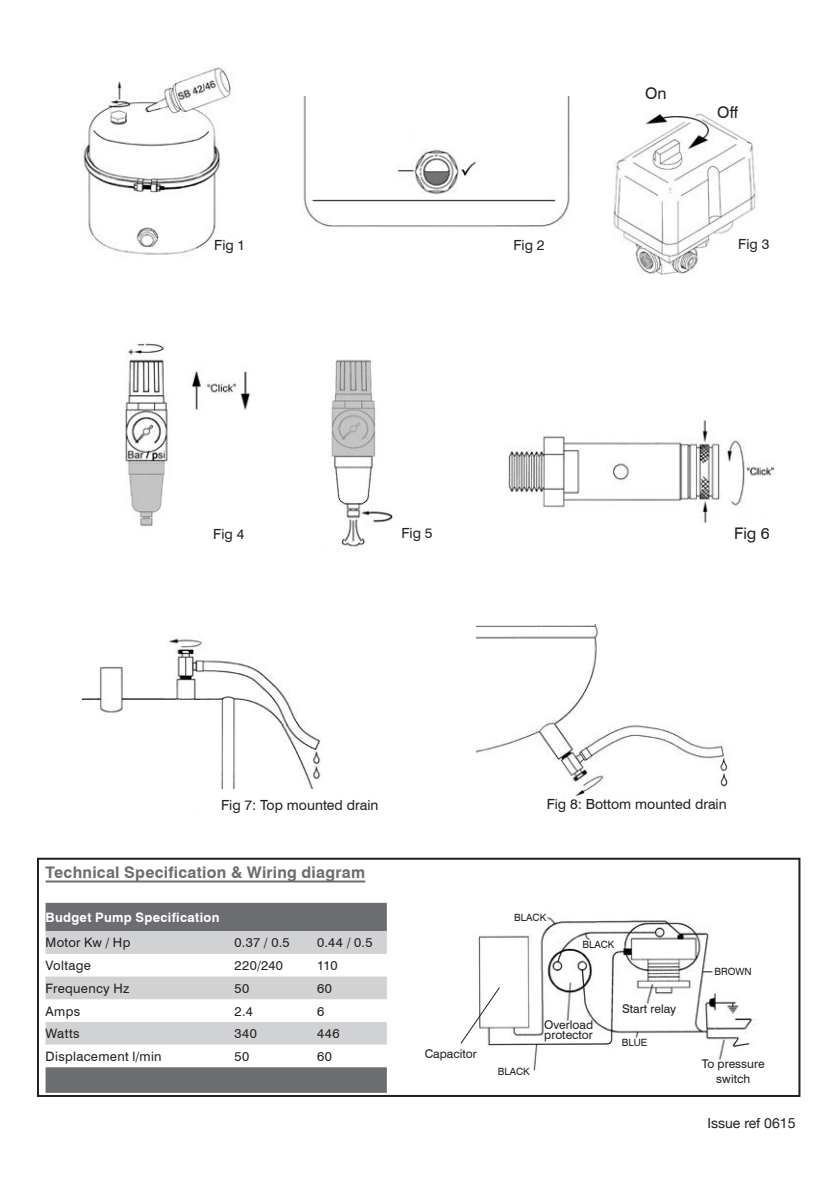
<style>
.page{position:relative;width:840px;height:1191px;background:#fff}
.page>*{position:absolute;margin:0;border:0;box-sizing:border-box;transform-origin:0 0}
.t1{font:700 16px "Swiss 721 BT";letter-spacing:.015em;color:#6c6d70}
.t2{font:16px "Swiss 721 BT";color:#231f20}
.t3{font:14px "Swiss 721 BT";color:#231f20}
.t4{font:14px "Helvetica Neue";color:#231f20}
.t5{font:13px "Swiss 721 BT";letter-spacing:.025em;color:#231f20}
.t6{font:700 13px/25.6px "Swiss 721 BT";letter-spacing:.025em;color:#fff}
.t7{font:12px/10px "Swiss 721 BT";color:#231f20}
.t8{font:10px "Swiss 721 BT";color:#231f20}
.s1{font-weight:400;color:#231f20}
</style>
<div class="page">
<img style="left:613px;top:113px;width:143px;height:162px">
<hr style="left:45px;top:880px;width:320px;height:2px;background:#6c6d70">
<svg style="left:45px;top:903px;width:341px;height:189px;fill:#6c6d70"></svg>
<svg style="left:45px;top:931px;width:341px;height:113px"></svg>
<img style="left:478px;top:917px;width:278px;height:154px">
<svg style="left:460px;top:986px;width:40px;height:58px"></svg>
<div style="left:37px;top:857px;width:763px;height:240px;border:2px solid #231f20"></div>
<img style="left:331px;top:359px;width:64px;height:192px">
<img style="left:303px;top:97px;width:267px;height:130px">
<img style="left:507px;top:420px;width:268px;height:103px">
<div style="left:713px;top:516px;width:86px;height:36px;background:#fff"></div>
<img style="left:83px;top:66px;width:148px;height:189px">
<div style="left:212px;top:238px;width:52px;height:25px;background:#fff"></div>
<img style="left:125px;top:343px;width:126px;height:184px">
<div style="left:184px;top:491px;width:85px;height:36px;background:#fff"></div>
<img style="left:82px;top:638px;width:239px;height:150px">
<div style="left:735px;top:237px;width:68px;height:27px;background:#fff"></div>
<img style="left:476px;top:624px;width:254px;height:173px">
<div style="left:584px;top:796px;width:183px;height:30px;background:#fff"></div>
<p class="t3" style="left:214px;top:236px;width:33px">Fig 1</p>
<p class="t3" style="left:513px;top:236px;width:33px">Fig 2</p>
<p class="t2" style="left:644px;top:84px;width:23px">On</p>
<p class="t2" style="left:717px;top:103px;width:22px">Off</p>
<p class="t3" style="left:737px;top:235px;width:33px">Fig 3</p>
<p class="t3" style="left:213px;top:525px;width:33px">Fig 4</p>
<p class="t3" style="left:401px;top:524px;width:33px">Fig 5</p>
<p class="t2" style="left:733px;top:523px;width:37px">Fig 6</p>
<p class="t3" style="left:221px;top:796px;width:159px">Fig 7: Top mounted drain</p>
<p class="t1" style="left:45px;top:862px;width:321px">Technical Specification &amp; Wiring diagram</p>
<p class="t6" style="left:45px;top:904px;width:175px">Budget Pump Specification<br><span class="s1">Motor Kw / Hp</span></p>
<p class="t5" style="left:234px;top:935px;width:57px">0.37 / 0.5</p>
<p class="t5" style="left:317px;top:935px;width:57px">0.44 / 0.5</p>
<p class="t5" style="left:45px;top:957px;width:47px">Voltage</p>
<p class="t5" style="left:234px;top:957px;width:50px">220/240</p>
<p class="t5" style="left:317px;top:957px;width:22px">110</p>
<p class="t5" style="left:45px;top:980px;width:85px">Frequency Hz</p>
<p class="t5" style="left:234px;top:980px;width:16px">50</p>
<p class="t5" style="left:317px;top:980px;width:16px">60</p>
<p class="t5" style="left:45px;top:1003px;width:36px">Amps</p>
<p class="t5" style="left:234px;top:1003px;width:20px">2.4</p>
<p class="t5" style="left:317px;top:1003px;width:9px">6</p>
<p class="t5" style="left:45px;top:1025px;width:35px">Watts</p>
<p class="t5" style="left:234px;top:1025px;width:24px">340</p>
<p class="t5" style="left:317px;top:1025px;width:24px">446</p>
<p class="t5" style="left:45px;top:1048px;width:117px">Displacement l/min</p>
<p class="t5" style="left:234px;top:1048px;width:16px">50</p>
<p class="t5" style="left:317px;top:1048px;width:16px">60</p>
<p class="t7" style="left:424px;top:1048px;width:54px">Capacitor</p>
<p class="t3" style="left:546px;top:796px;width:181px">Fig 8: Bottom mounted drain</p>
<p class="t8" style="left:514px;top:911px;width:33px">BLACK</p>
<p class="t8" style="left:582px;top:938px;width:33px">BLACK</p>
<p class="t8" style="left:497px;top:1065px;width:33px">BLACK</p>
<p class="t7" style="left:544px;top:1020px;width:50px">Overload protector</p>
<p class="t7" style="left:621px;top:1003px;width:56px">Start relay</p>
<p class="t8" style="left:621px;top:1035px;width:27px">BLUE</p>
<p class="t8" style="left:714px;top:965px;width:39px">BROWN</p>
<p class="t7" style="left:701px;top:1056px;width:64px;line-height:14.4px;text-align:center">To pressure switch</p>
<p class="t3" style="left:707px;top:1114px;width:89px">Issue ref 0414</p>
<p class="t4" style="left:771px;top:1113px;width:25px">6 5</p>
</div>
